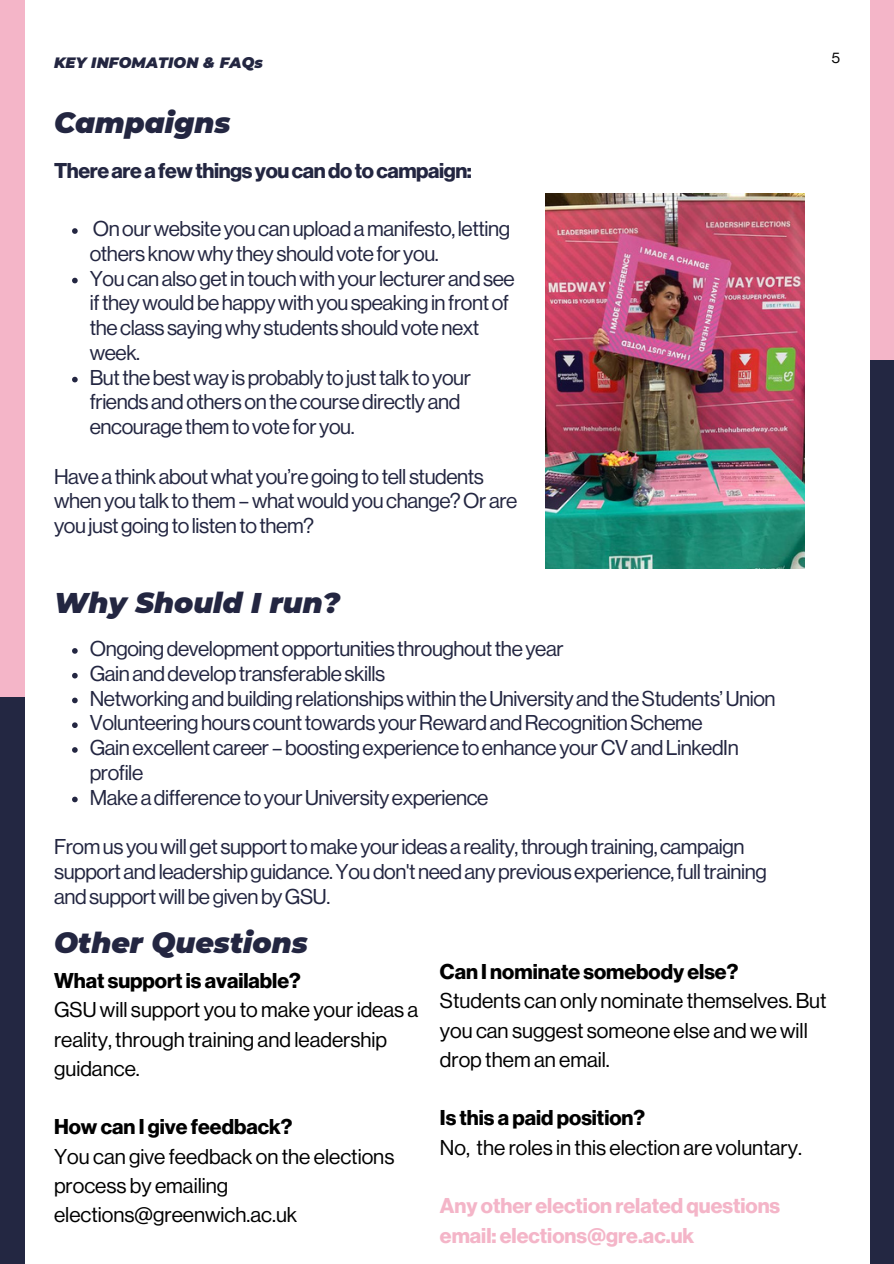
<style>
.page{position:relative;width:894px;height:1264px;background:#fff}
.page>*{position:absolute;margin:0;border:0;box-sizing:border-box;transform-origin:0 0}
.t1{font:italic 900 28.5px "Montserrat";color:#232641}
.t2{font:21px/24.8px "Neue Haas Display";letter-spacing:-.02em;color:#232641}
.t3{font:21px/29.2px "Neue Haas Display";color:#000}
.t4{font:700 21px/29.2px "Neue Haas Display";color:#f4b5c8}
.t5{font:700 21px "Neue Haas Display";letter-spacing:-.02em;color:#232641}
.t6{font:italic 900 15px "Montserrat";letter-spacing:.01em;color:#232641}
.t7{font:15px "Neue Haas Display";color:#000}
.s1{font-weight:700}
</style>
<div class="page">
<div style="left:0;top:360px;width:25px;height:903px;background:#232742"></div>
<div style="left:0;top:0;width:25px;height:696px;background:#f4b5c8"></div>
<div style="left:869px;top:0;width:24px;height:696px;background:#f4b5c8"></div>
<div style="left:869px;top:360px;width:24px;height:903px;background:#232742"></div>
<svg style="left:72px;top:228px;width:6px;height:6px"></svg>
<svg style="left:72px;top:278px;width:6px;height:5px"></svg>
<svg style="left:72px;top:377px;width:6px;height:5px"></svg>
<img style="left:545px;top:193px;width:258px;height:375px">
<svg style="left:72px;top:648px;width:6px;height:5px"></svg>
<svg style="left:72px;top:673px;width:6px;height:5px"></svg>
<svg style="left:72px;top:697px;width:6px;height:6px"></svg>
<svg style="left:72px;top:722px;width:6px;height:6px"></svg>
<svg style="left:72px;top:747px;width:6px;height:5px"></svg>
<svg style="left:72px;top:796px;width:6px;height:6px"></svg>
<p class="t6" style="left:54px;top:53px;width:210px">KEY INFOMATION &amp; FAQs</p>
<p class="t7" style="left:831px;top:51px;width:10px">5</p>
<p class="t1" style="left:54px;top:106px;width:178px">Campaigns</p>
<p class="t5" style="left:54px;top:161px;width:419px">Thereareafewthingsyoucandotocampaign:</p>
<h1 class="t2" style="left:90px;top:217px;width:422px">Onourwebsiteyoucanuploadamanifesto, letting othersknowwhytheyshouldvoteforyou.</h1>
<h2 class="t2" style="left:90px;top:266px;width:426px">Youcanalsogetintouchwithyourlecturerandsee iftheywouldbehappywithyouspeakinginfrontof theclass sayingwhystudents shouldvotenext week.</h2>
<p class="t2" style="left:90px;top:365px;width:382px">Butthebestwayisprobablytojusttalktoyour friendsandothersonthecoursedirectlyand encouragethemtovoteforyou.</p>
<p class="t2" style="left:54px;top:464px;width:464px">Haveathinkaboutwhatyou’regoingtotell students whenyoutalktothem–whatwouldyouchange?Orare youjustgoingtolistentothem?</p>
<h2 class="t1" style="left:54px;top:585px;width:287px">Why Should I run?</h2>
<h1 class="t2" style="left:90px;top:637px;width:475px">Ongoingdevelopmentopportunities throughouttheyear</h1>
<p class="t2" style="left:90px;top:661px;width:297px">Gainanddeveloptransferableskills</p>
<p class="t2" style="left:90px;top:686px;width:687px">NetworkingandbuildingrelationshipswithintheUniversityandtheStudents’Union</p>
<p class="t2" style="left:90px;top:711px;width:614px">VolunteeringhourscounttowardsyourRewardandRecognitionScheme</p>
<p class="t2" style="left:90px;top:736px;width:650px">Gainexcellentcareer–boostingexperiencetoenhanceyourCVandLinkedIn profile</p>
<p class="t2" style="left:90px;top:785px;width:400px">MakeadifferencetoyourUniversityexperience</p>
<p class="t2" style="left:54px;top:835px;width:714px">Fromusyouwillget supporttomakeyourideasareality,throughtraining,campaign supportandleadershipguidance.Youdon'tneedanypreviousexperience,fulltraining andsupportwillbegivenbyGSU.</p>
<h1 class="t1" style="left:54px;top:925px;width:255px">Other Questions</h1>
<h2 class="t3" style="left:54px;top:966px;width:365px"><span class="s1">What support is available?<br></span>GSU will support you to make your ideas a reality, through training and leadership guidance.</h2>
<h2 class="t3" style="left:54px;top:1113px;width:342px"><span class="s1">Howcan I give feedback?<br></span>You can give feedback on the elections process by emailing elections@greenwich.ac.uk</h2>
<h2 class="t3" style="left:440px;top:957px;width:388px"><span class="s1">Can I nominate somebody else?<br></span>Students can only nominate themselves. But you can suggest someone else and we will drop them an email.</h2>
<h2 class="t3" style="left:440px;top:1104px;width:363px"><span class="s1">Is this a paid position?<br></span>No, the roles in this election are voluntary.</h2>
<h2 class="t4" style="left:440px;top:1191px;width:342px">Any other election related questions email: elections@gre.ac.uk</h2>
</div>
